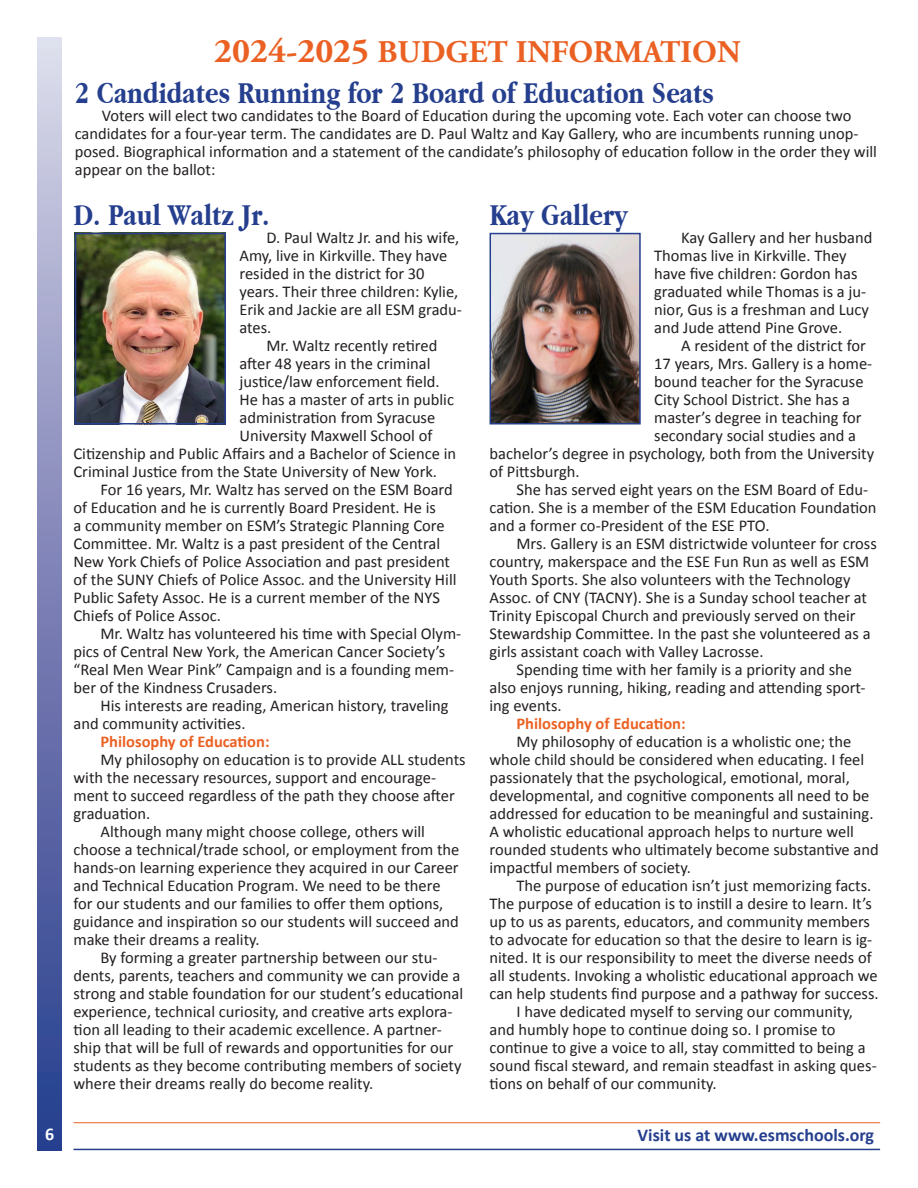
<style>
.page{position:relative;width:918px;height:1188px;background:#fff}
.page>*{position:absolute;margin:0;border:0;box-sizing:border-box;transform-origin:0 0}
.t1{font:700 condensed 31.5px "Garamond";color:#253f8e}
.t2{font:700 31.5px "Adobe Garamond";color:#ea6123}
.t3{font:700 18px "Calibri";color:#253f8e}
.t4{font:700 18px "Calibri";color:#fff}
.t5{font:16.5px/18px "Calibri";color:#231f20}
.t6{font:700 16.5px "Calibri";color:#ea6123}
.s1{font-size:34.5px}
</style>
<div class="page">
<div style="left:38px;top:38px;width:24px;height:1112px;background:linear-gradient(to bottom,#d9d5e7,#233789)"></div>
<hr style="left:74px;top:1122px;width:806px;height:1px;background:#ea6123">
<hr style="left:74px;top:1149px;width:806px;height:1px;background:#253f8e">
<img style="left:78px;top:236px;width:145px;height:185px">
<div style="left:75px;top:233px;width:151px;height:191px;border:2px solid #253f8e"></div>
<img style="left:493px;top:236px;width:145px;height:185px">
<div style="left:490px;top:233px;width:151px;height:191px;border:2px solid #253f8e"></div>
<p class="t2" style="left:214px;top:34px;width:528px"><span class="s1">2024-2025</span> BUDGET INFORMATION</p>
<p class="t1" style="left:75px;top:76px;width:641px">2 Candidates Running for 2 Board of Education Seats</p>
<p class="t5" style="left:75px;top:107px;width:804px;text-indent:27px">Voters will elect two candidates to the Board of Education during the upcoming vote. Each voter can choose two candidates for a four-year term. The candidates are D. Paul Waltz and Kay Gallery, who are incumbents running unop&shy;posed. Biographical information and a statement of the candidate’s philosophy of education follow in the order they will appear on the ballot:</p>
<p class="t1" style="left:74px;top:197px;width:198px">D. Paul Waltz Jr.</p>
<p class="t5" style="left:239px;top:228px;width:224px;text-indent:27px">D. Paul Waltz Jr. and his wife,<br>Amy, live in Kirkville. They have resided in the district for 30 years. Their three children: Kylie,<br>Erik and Jackie are all ESM gradu&shy;ates.</p>
<p class="t5" style="left:266px;top:336px;width:172px">Mr. Waltz recently retired</p>
<p class="t5" style="left:239px;top:354px;width:193px">after 48 years in the criminal</p>
<p class="t5" style="left:239px;top:372px;width:202px">justice/law enforcement field.</p>
<p class="t5" style="left:239px;top:390px;width:216px">He has a master of arts in public</p>
<p class="t5" style="left:239px;top:408px;width:197px">administration from Syracuse</p>
<p class="t5" style="left:239px;top:426px;width:194px">University Maxwell School of</p>
<p class="t5" style="left:74px;top:444px;width:384px">Citizenship and Public Affairs and a Bachelor of Science in</p>
<p class="t5" style="left:74px;top:462px;width:365px">Criminal Justice from the State University of New York.</p>
<p class="t5" style="left:74px;top:480px;width:385px;text-indent:27px">For 16 years, Mr. Waltz has served on the ESM Board of Education and he is currently Board President. He is<br>a community member on ESM’s Strategic Planning Core Committee. Mr. Waltz is a past president of the Central New York Chiefs of Police Association and past president of the SUNY Chiefs of Police Assoc. and the University Hill Public Safety Assoc. He is a current member of the NYS Chiefs of Police Assoc.</p>
<p class="t5" style="left:74px;top:624px;width:389px;text-indent:27px">Mr. Waltz has volunteered his time with Special Olym&shy;pics of Central New York, the American Cancer Society’s “Real Men Wear Pink” Campaign and is a founding mem&shy;ber of the Kindness Crusaders.</p>
<p class="t5" style="left:74px;top:696px;width:377px;text-indent:27px">His interests are reading, American history, traveling and community activities.</p>
<p class="t6" style="left:100px;top:731px;width:171px">Philosophy of Education:</p>
<p class="t5" style="left:74px;top:750px;width:394px;text-indent:27px">My philosophy on education is to provide ALL students with the necessary resources, support and encourage&shy;ment to succeed regardless of the path they choose after graduation.</p>
<p class="t5" style="left:74px;top:822px;width:388px;text-indent:27px">Although many might choose college, others will choose a technical/trade school, or employment from the hands-on learning experience they acquired in our Career and Technical Education Program. We need to be there for our students and our families to offer them options, guidance and inspiration so our students will succeed and make their dreams a reality.</p>
<p class="t5" style="left:74px;top:948px;width:391px;text-indent:27px">By forming a greater partnership between our stu&shy;dents, parents, teachers and community we can provide a strong and stable foundation for our student’s educational experience, technical curiosity, and creative arts explora&shy;tion all leading to their academic excellence. A partner&shy;ship that will be full of rewards and opportunities for our students as they become contributing members of society where their dreams really do become reality.</p>
<p class="t1" style="left:490px;top:197px;width:140px">Kay Gallery</p>
<p class="t5" style="left:654px;top:228px;width:220px;text-indent:27px">Kay Gallery and her husband<br>Thomas live in Kirkville. They have five children: Gordon has graduated while Thomas is a ju&shy;nior, Gus is a freshman and Lucy and Jude attend Pine Grove.</p>
<p class="t5" style="left:681px;top:336px;width:186px">A resident of the district for</p>
<p class="t5" style="left:654px;top:354px;width:220px">17 years, Mrs. Gallery is a home-</p>
<p class="t5" style="left:654px;top:372px;width:211px">bound teacher for the Syracuse</p>
<p class="t5" style="left:654px;top:390px;width:197px">City School District. She has a</p>
<p class="t5" style="left:654px;top:408px;width:209px">master’s degree in teaching for</p>
<p class="t5" style="left:654px;top:426px;width:203px">secondary social studies and a</p>
<p class="t5" style="left:490px;top:444px;width:386px">bachelor’s degree in psychology, both from the University</p>
<p class="t5" style="left:490px;top:462px;width:92px">of Pittsburgh.</p>
<p class="t5" style="left:490px;top:480px;width:389px;text-indent:27px">She has served eight years on the ESM Board of Edu&shy;cation. She is a member of the ESM Education Foundation and a former co-President of the ESE PTO.</p>
<p class="t5" style="left:490px;top:534px;width:389px;text-indent:27px">Mrs. Gallery is an ESM districtwide volunteer for cross country, makerspace and the ESE Fun Run as well as ESM Youth Sports. She also volunteers with the Technology Assoc. of CNY (TACNY). She is a Sunday school teacher at Trinity Episcopal Church and previously served on their Stewardship Committee. In the past she volunteered as a girls assistant coach with Valley Lacrosse.</p>
<p class="t5" style="left:490px;top:660px;width:378px;text-indent:27px">Spending time with her family is a priority and she also enjoys running, hiking, reading and attending sport&shy;ing events.</p>
<p class="t6" style="left:517px;top:713px;width:171px">Philosophy of Education:</p>
<p class="t5" style="left:490px;top:732px;width:391px;text-indent:27px">My philosophy of education is a wholistic one; the whole child should be considered when educating. I feel passionately that the psychological, emotional, moral, developmental, and cognitive components all need to be addressed for education to be meaningful and sustaining.<br>A wholistic educational approach helps to nurture well rounded students who ultimately become substantive and impactful members of society.</p>
<p class="t5" style="left:490px;top:876px;width:391px;text-indent:27px">The purpose of education isn’t just memorizing facts.<br>The purpose of education is to instill a desire to learn. It’s up to us as parents, educators, and community members to advocate for education so that the desire to learn is ig&shy;nited. It is our responsibility to meet the diverse needs of all students. Invoking a wholistic educational approach we can help students find purpose and a pathway for success.</p>
<p class="t5" style="left:490px;top:1002px;width:389px;text-indent:27px">I have dedicated myself to serving our community, and humbly hope to continue doing so. I promise to continue to give a voice to all, stay committed to being a sound fiscal steward, and remain steadfast in asking ques&shy;tions on behalf of our community.</p>
<p class="t4" style="left:45px;top:1123px;width:11px">6</p>
<p class="t3" style="left:638px;top:1123px;width:238px">Visit us at www.esmschools.org</p>
</div>
